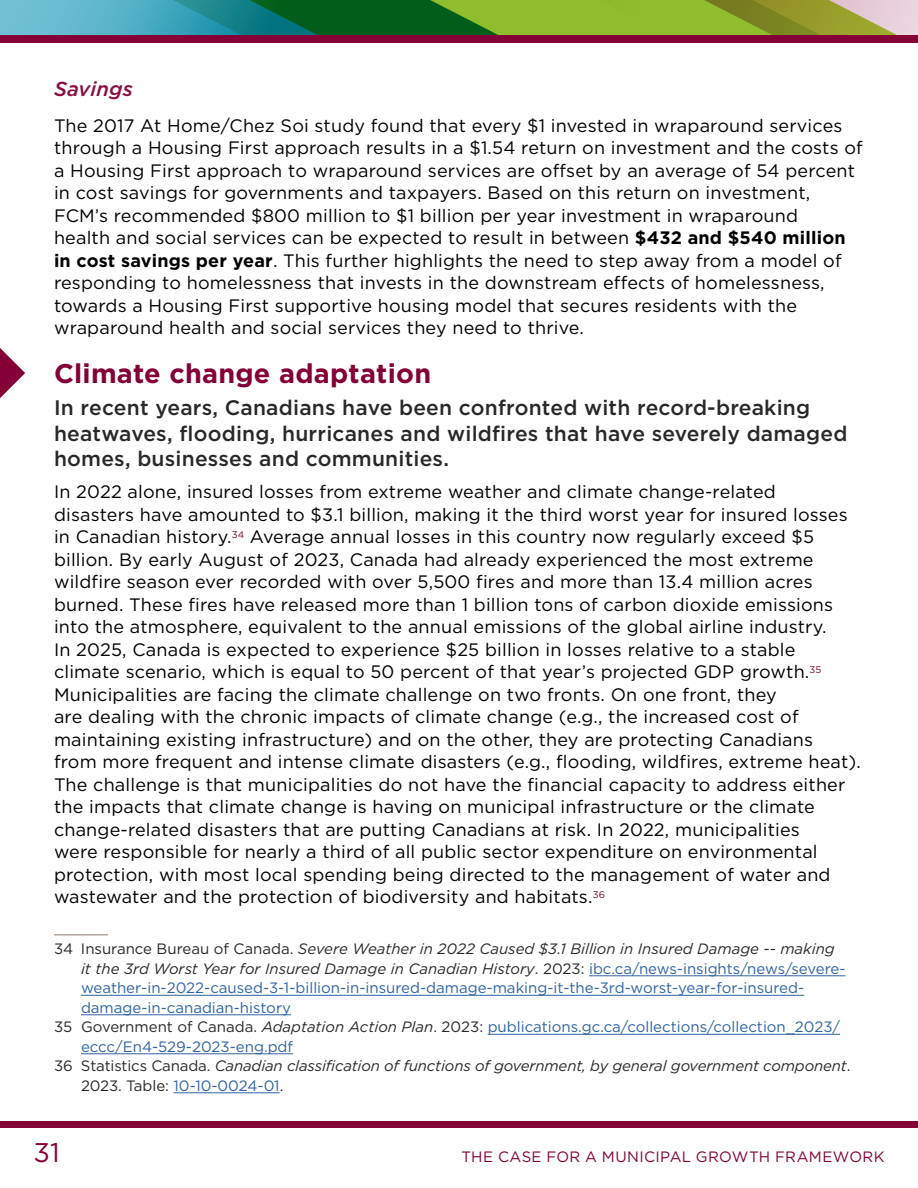
<style>
.page{position:relative;width:918px;height:1188px;background:#fff}
.page>*{position:absolute;margin:0;border:0;box-sizing:border-box;transform-origin:0 0}
.t1{font:700 27px "Gotham HTF";letter-spacing:.01em;color:#840037}
.t2{font:27px "Gotham HTF";color:#840037}
.Deck{font:500 21px/25.5px "Gotham HTF";letter-spacing:.01em;color:#292829}
.t3{font:italic 500 20.25px "Gotham HTF";letter-spacing:.01em;color:#8b0d42}
.body{font:18px/22.5px "Gotham HTF";letter-spacing:.01em;color:#000}
.Footnote{font:15px/19.5px "Gotham HTF";color:#2f63a2}
.Footnote-2{font:italic 15px/19.5px "Gotham HTF";letter-spacing:-.01em;color:#292829}
.t4{font:15px "Gotham HTF";letter-spacing:.025em;color:#840037}
.s1{font-weight:700}
.s2{color:#292829}
.s3{font-style:italic;color:#292829}
.s4{font-style:normal}
.s5{font-style:normal;color:#2f63a2}
</style>
<div class="page">
<hr style="left:54px;top:934px;width:54px;height:2px;background:#b5a79f">
<hr style="left:589px;top:976px;width:256px;height:1px;background:#2f63a2">
<hr style="left:81px;top:995px;width:723px;height:1px;background:#2f63a2">
<hr style="left:81px;top:1015px;width:210px;height:1px;background:#2f63a2">
<hr style="left:488px;top:1034px;width:352px;height:1px;background:#2f63a2">
<hr style="left:81px;top:1054px;width:212px;height:1px;background:#2f63a2">
<hr style="left:174px;top:1093px;width:106px;height:1px;background:#2f63a2">
<svg style="left:0;top:348px;width:25px;height:50px"></svg>
<svg style="left:0;top:0;width:918px;height:36px"></svg>
<div style="left:0;top:36px;width:918px;height:7px;background:#840037"></div>
<div style="left:0;top:1121px;width:918px;height:7px;background:#840037"></div>
<h5 class="t3" style="left:54px;top:77px;width:80px">Savings</h5>
<p class="body" style="left:54px;top:114px;width:810px">The 2017 At Home/Chez Soi study found that every $1 invested in wraparound services through a Housing First approach results in a $1.54 return on investment and the costs of a Housing First approach to wraparound services are offset by an average of 54 percent in cost savings for governments and taxpayers. Based on this return on investment, FCM’s recommended $800 million to $1 billion per year investment in wraparound<br>health and social services can be expected to result in between <span class="s1">$432 and $540 million in cost savings per year</span>. This further highlights the need to step away from a model of responding to homelessness that invests in the downstream effects of homelessness, towards a Housing First supportive housing model that secures residents with the wraparound health and social services they need to thrive.</p>
<h3 class="t1" style="left:54px;top:358px;width:379px">Climate change adaptation</h3>
<p class="Deck" style="left:54px;top:395px;width:795px">In recent years, Canadians have been confronted with record-breaking heatwaves, flooding, hurricanes and wildfires that have severely damaged homes, businesses and communities.</p>
<p class="body" style="left:54px;top:480px;width:808px">In 2022 alone, insured losses from extreme weather and climate change-related<br>disasters have amounted to $3.1 billion, making it the third worst year for insured losses in Canadian history.<sup>34</sup> Average annual losses in this country now regularly exceed $5 billion. By early August of 2023, Canada had already experienced the most extreme wildfire season ever recorded with over 5,500 fires and more than 13.4 million acres burned. These fires have released more than 1 billion tons of carbon dioxide emissions into the atmosphere, equivalent to the annual emissions of the global airline industry.<br>In 2025, Canada is expected to experience $25 billion in losses relative to a stable climate scenario, which is equal to 50 percent of that year’s projected GDP growth.<sup>35<br></sup>Municipalities are facing the climate challenge on two fronts. On one front, they<br>are dealing with the chronic impacts of climate change (e.g., the increased cost of maintaining existing infrastructure) and on the other, they are protecting Canadians<br>from more frequent and intense climate disasters (e.g., flooding, wildfires, extreme heat).<br>The challenge is that municipalities do not have the financial capacity to address either the impacts that climate change is having on municipal infrastructure or the climate change-related disasters that are putting Canadians at risk. In 2022, municipalities<br>were responsible for nearly a third of all public sector expenditure on environmental protection, with most local spending being directed to the management of water and wastewater and the protection of biodiversity and habitats.<sup>36</sup></p>
<p class="Footnote" style="left:81px;top:939px;width:766px;text-indent:-27px"><span class="s2">34 Insurance Bureau of Canada.</span> <span class="s3">Severe Weather in 2022 Caused $3.1 Billion in Insured Damage -- making it the 3rd Worst Year for Insured Damage in Canadian History</span><span class="s2">. 2023:</span> ibc.ca/news-insights/news/severe&shy;weather-in-2022-caused-3-1-billion-in-insured-damage-making-it-the-3rd-worst-year-for-insured&shy;damage-in-canadian-history</p>
<p class="Footnote" style="left:81px;top:1017px;width:761px;text-indent:-27px"><span class="s2">35 Government of Canada.</span> <span class="s3">Adaptation Action Plan</span><span class="s2">. 2023:</span> publications.gc.ca/collections/collection_2023/ eccc/En4-529-2023-eng.pdf</p>
<p class="Footnote-2" style="left:81px;top:1056px;width:771px;text-indent:-27px"><span class="s4">36 Statistics Canada.</span> Canadian classification of functions of government, by general government component<span class="s4">.<br>2023. Table:</span> <span class="s5">10-10-0024-01</span><span class="s4">.</span></p>
<h1 class="t2" style="left:33px;top:1138px;width:28px">31</h1>
<p class="t4" style="left:461px;top:1148px;width:425px">THE CASE FOR A MUNICIPAL GROWTH FRAMEWORK</p>
</div>
